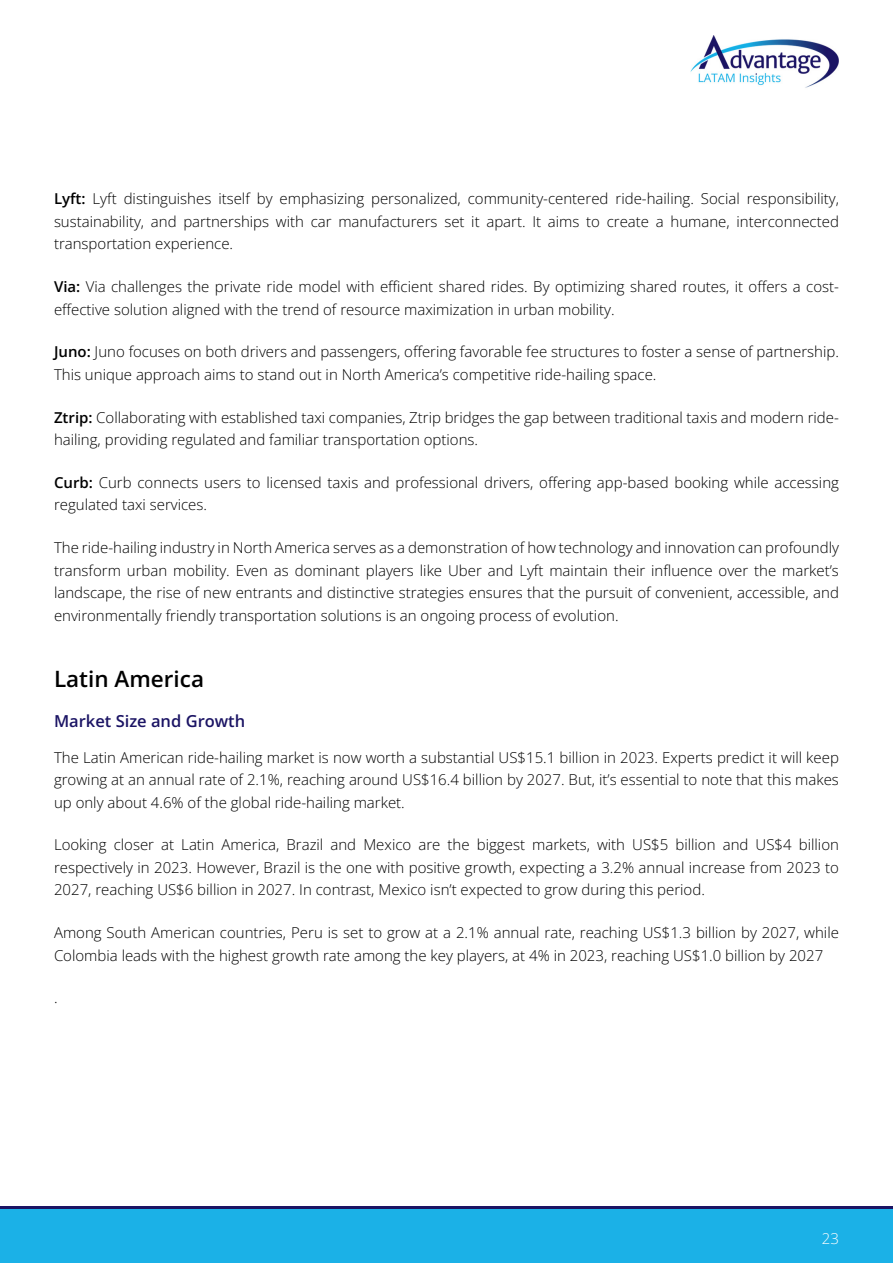
<style>
.page{position:relative;width:893px;height:1263px;background:#fff}
.page>*{position:absolute;margin:0;border:0;box-sizing:border-box;transform-origin:0 0}
.Heading_2{font:600 22.5px "Open Sans";color:#000}
.Heading_3{font:600 16.5px "Open Sans";color:#1b1464}
.body{font:300 15px/22.5px "Open Sans";color:#000}
.t1{font:300 15px "Open Sans";color:#fff}
.s1{font-weight:600}
</style>
<div class="page">
<div style="left:0;top:1209px;width:893px;height:54px;background:#1bb1e7"></div>
<hr style="left:0;top:1206px;width:893px;height:3px;background:#1b1464">
<img style="left:691px;top:35px;width:148px;height:53px">
<p class="body" style="left:54px;top:187px;width:786px;text-align:justify"><span class="s1">Lyft:</span> Lyft distinguishes itself by emphasizing personalized, community-centered ride-hailing. Social responsibility, sustainability, and partnerships with car manufacturers set it apart. It aims to create a humane, interconnected transportation experience.</p>
<p class="body" style="left:54px;top:275px;width:786px"><span class="s1">Via:</span> Via challenges the private ride model with efficient shared rides. By optimizing shared routes, it offers a cost&shy;effective solution aligned with the trend of resource maximization in urban mobility.</p>
<p class="body" style="left:54px;top:340px;width:786px"><span class="s1">Juno:</span> Juno focuses on both drivers and passengers, offering favorable fee structures to foster a sense of partnership.<br>This unique approach aims to stand out in North America’s competitive ride-hailing space.</p>
<p class="body" style="left:54px;top:405px;width:786px"><span class="s1">Ztrip:</span> Collaborating with established taxi companies, Ztrip bridges the gap between traditional taxis and modern ride&shy;hailing, providing regulated and familiar transportation options.</p>
<p class="body" style="left:54px;top:471px;width:786px"><span class="s1">Curb:</span> Curb connects users to licensed taxis and professional drivers, offering app-based booking while accessing regulated taxi services.</p>
<p class="body" style="left:54px;top:536px;width:786px;text-align:justify">The ride-hailing industry in North America serves as a demonstration of how technology and innovation can profoundly transform urban mobility. Even as dominant players like Uber and Lyft maintain their influence over the market’s landscape, the rise of new entrants and distinctive strategies ensures that the pursuit of convenient, accessible, and environmentally friendly transportation solutions is an ongoing process of evolution.</p>
<p class="Heading_2" style="left:54px;top:663px;width:152px">Latin America</p>
<p class="Heading_3" style="left:54px;top:709px;width:193px">Market Size and Growth</p>
<p class="body" style="left:54px;top:746px;width:786px;text-align:justify">The Latin American ride-hailing market is now worth a substantial US$15.1 billion in 2023. Experts predict it will keep growing at an annual rate of 2.1%, reaching around US$16.4 billion by 2027. But, it’s essential to note that this makes up only about 4.6% of the global ride-hailing market.</p>
<p class="body" style="left:54px;top:833px;width:786px;text-align:justify">Looking closer at Latin America, Brazil and Mexico are the biggest markets, with US$5 billion and US$4 billion respectively in 2023. However, Brazil is the one with positive growth, expecting a 3.2% annual increase from 2023 to 2027, reaching US$6 billion in 2027. In contrast, Mexico isn’t expected to grow during this period.</p>
<p class="body" style="left:54px;top:921px;width:786px">Among South American countries, Peru is set to grow at a 2.1% annual rate, reaching US$1.3 billion by 2027, while<br>Colombia leads with the highest growth rate among the key players, at 4% in 2023, reaching US$1.0 billion by 2027</p>
<p class="body" style="left:54px;top:986px;width:5px">.</p>
<p class="t1" style="left:822px;top:1228px;width:19px">23</p>
</div>
